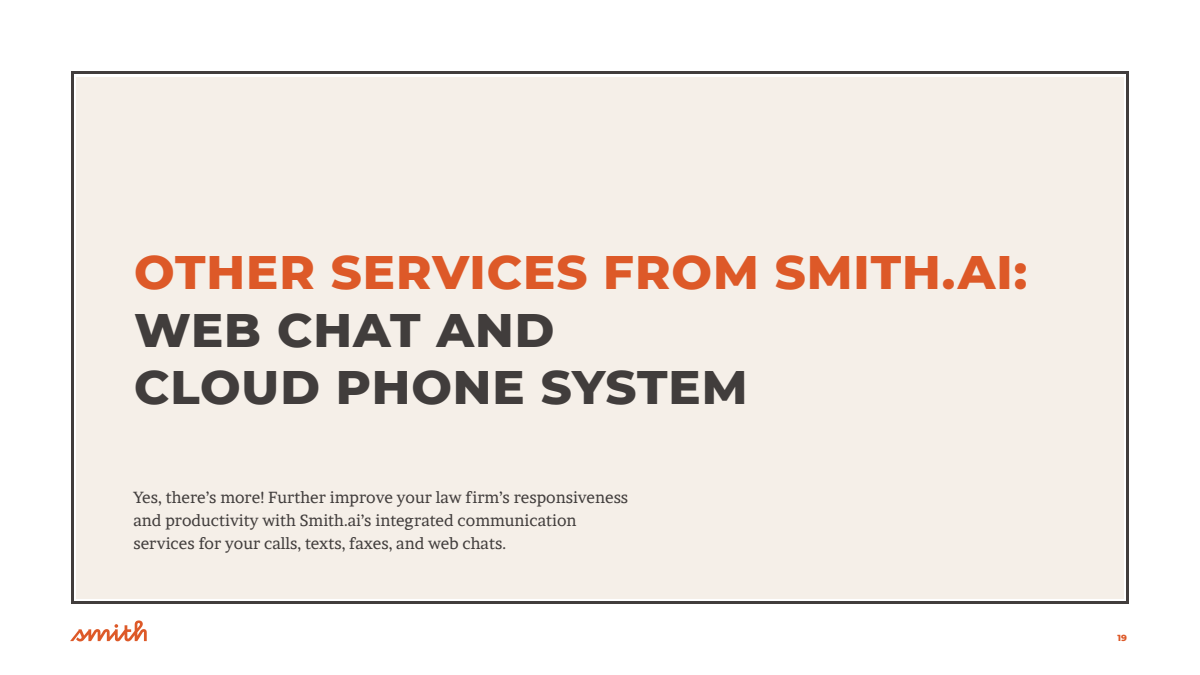
<style>
.page{position:relative;width:1200px;height:675px;background:#fff}
.page>*{position:absolute;margin:0;border:0;box-sizing:border-box;transform-origin:0 0}
.t1{font:800 48px "Montserrat";letter-spacing:.02em;color:#dd5928}
.t2{font:800 48px/57.6px "Montserrat";letter-spacing:.02em;color:#413d3c}
.t3{font:16px/23px "Brawler";color:#413d3c}
.t4{font:800 9px "Montserrat";color:#dd5928}
</style>
<div class="page">
<svg style="left:70px;top:620px;width:77px;height:22px"></svg>
<div style="left:76px;top:77px;width:1048px;height:521px;background:#f5efe8"></div>
<div style="left:71px;top:71px;width:1058px;height:533px;border:3px solid #413d3c"></div>
<h1 class="t1" style="left:134px;top:237px;width:895px">OTHER SERVICES FROM SMITH.AI:</h1>
<h1 class="t2" style="left:134px;top:298px;width:615px">WEB CHAT AND<br>CLOUD PHONE SYSTEM</h1>
<p class="t3" style="left:133px;top:486px;width:496px">Yes, there’s more! Further improve your law firm’s responsiveness and productivity with Smith.ai’s integrated communication services for your calls, texts, faxes, and web chats.</p>
<p class="t4" style="left:1117px;top:631px;width:11px">19</p>
</div>
